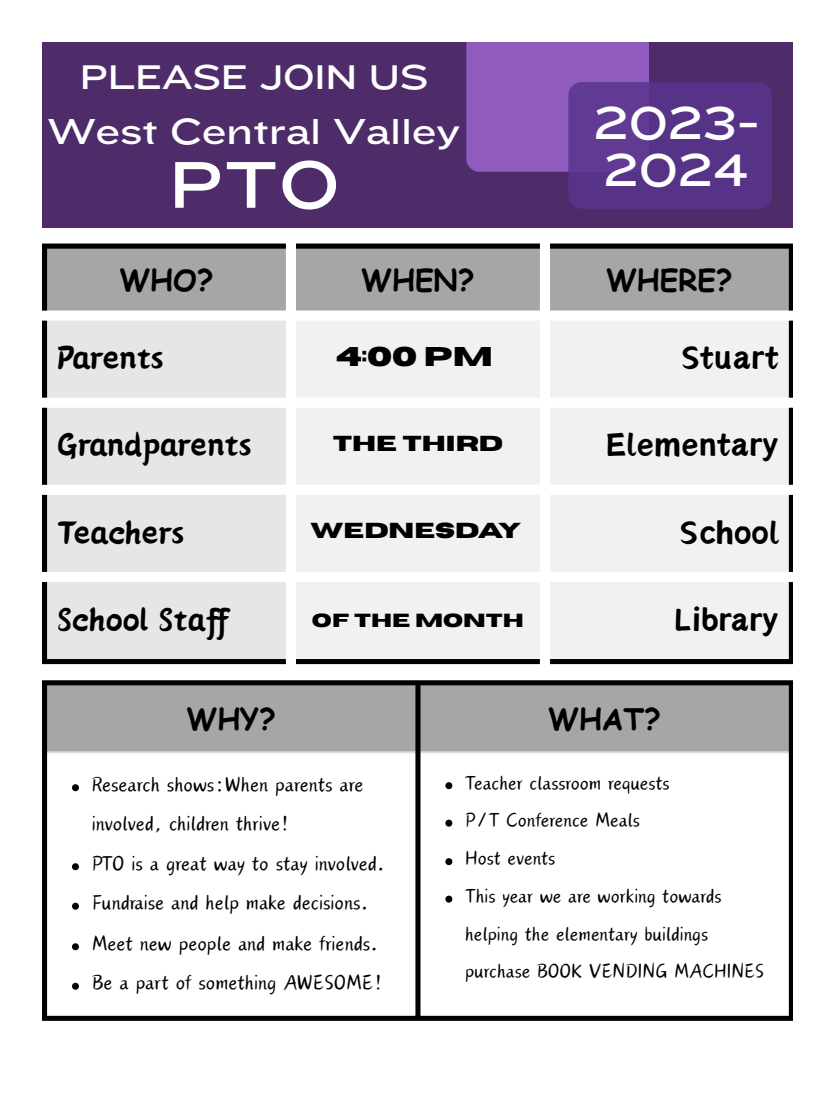
<style>
.page{position:relative;width:836px;height:1103px;background:#fff}
.page>*{position:absolute;margin:0;border:0;box-sizing:border-box;transform-origin:0 0}
.t1{font:68.55px "Knockout 34";color:#fff}
.t2{font:47.25px/47px "Knockout 34";letter-spacing:-.005em;color:#fff}
.t3{font:40.5px "Canva Li";color:#000}
.t4{font:40.5px "Canva Sword Like Dream";color:#000}
.t5{font:37.5px "Knockout 34";letter-spacing:-.005em;color:#fff}
.t6{font:35.55px "Knockout 34";letter-spacing:-.005em;color:#fff}
.t7{font:700 29.7px "Comic Sans MS";color:#000}
.t8{font:28.35px/39.5px "Canva Cake Shop";color:#000}
.t9{font:27px/37.5px "Canva Cake Shop";color:#000}
.t10{font:700 27px "Horizon";color:#000}
.t11{font:700 21.6px "Horizon";color:#000}
.t12{font:700 18.9px "Horizon";color:#000}
</style>
<div class="page">
<div style="left:42px;top:42px;width:750px;height:185px;background:#4e2c69"></div>
<div style="left:466px;top:42px;width:183px;height:130px;background:#8f5bbd"></div>
<div style="left:568px;top:82px;width:204px;height:127px;background:linear-gradient(to right,#5f3991,#553184);border-radius:13px"></div>
<div style="left:47px;top:249px;width:741px;height:61px;background:#a6a6a6"></div>
<svg style="left:42px;top:321px;width:244px;height:338px;background:#e8e8e8"></svg>
<svg style="left:296px;top:321px;width:496px;height:338px;fill:#f1f1f1"></svg>
<div style="left:42px;top:249px;width:5px;height:61px;background:#000"></div>
<div style="left:42px;top:244px;width:244px;height:5px;background:#000"></div>
<div style="left:296px;top:244px;width:244px;height:5px;background:#000"></div>
<svg style="left:788px;top:249px;width:4px;height:61px"></svg>
<div style="left:550px;top:244px;width:242px;height:5px;background:#000"></div>
<div style="left:42px;top:321px;width:5px;height:77px;background:#000"></div>
<svg style="left:788px;top:321px;width:4px;height:77px"></svg>
<div style="left:42px;top:408px;width:5px;height:77px;background:#000"></div>
<svg style="left:788px;top:408px;width:4px;height:77px"></svg>
<div style="left:42px;top:495px;width:5px;height:77px;background:#000"></div>
<svg style="left:788px;top:495px;width:4px;height:77px"></svg>
<div style="left:42px;top:582px;width:5px;height:77px;background:#000"></div>
<div style="left:42px;top:659px;width:244px;height:5px;background:#000"></div>
<div style="left:296px;top:659px;width:244px;height:5px;background:#000"></div>
<svg style="left:788px;top:582px;width:4px;height:77px"></svg>
<div style="left:550px;top:659px;width:242px;height:5px;background:#000"></div>
<div style="left:47px;top:685px;width:741px;height:66px;background:#a6a6a6"></div>
<svg style="left:72px;top:784px;width:7px;height:7px"></svg>
<svg style="left:72px;top:863px;width:7px;height:7px"></svg>
<svg style="left:72px;top:902px;width:7px;height:7px"></svg>
<svg style="left:72px;top:943px;width:7px;height:7px"></svg>
<svg style="left:72px;top:982px;width:7px;height:7px"></svg>
<svg style="left:445px;top:782px;width:7px;height:7px"></svg>
<svg style="left:445px;top:819px;width:7px;height:7px"></svg>
<svg style="left:445px;top:858px;width:7px;height:7px"></svg>
<svg style="left:445px;top:895px;width:7px;height:7px"></svg>
<hr style="left:47px;top:751px;width:741px;height:2px;background:#dbdbdb">
<div style="left:42px;top:685px;width:5px;height:331px;background:#000"></div>
<div style="left:415px;top:685px;width:5px;height:331px;background:#000"></div>
<svg style="left:788px;top:685px;width:4px;height:331px"></svg>
<div style="left:42px;top:680px;width:750px;height:5px;background:#000"></div>
<div style="left:42px;top:1016px;width:750px;height:5px;background:#000"></div>
<p class="t6" style="left:80px;top:55px;width:350px">PLEASE JOIN US</p>
<p class="t5" style="left:48px;top:108px;width:414px">West Central Valley</p>
<p class="t1" style="left:169px;top:142px;width:173px">PTO</p>
<p class="t2" style="left:594px;top:98px;width:167px">2023-<br>2024</p>
<p class="t7" style="left:119px;top:258px;width:96px">WHO?</p>
<p class="t7" style="left:361px;top:258px;width:115px">WHEN?</p>
<p class="t7" style="left:606px;top:258px;width:128px">WHERE?</p>
<p class="t3" style="left:57px;top:341px;width:108px">Parents</p>
<p class="t10" style="left:336px;top:344px;width:158px">4:00 PM</p>
<p class="t4" style="left:680px;top:339px;width:99px">Stuart</p>
<p class="t3" style="left:57px;top:428px;width:196px">Grandparents</p>
<p class="t11" style="left:333px;top:433px;width:172px">THE THIRD</p>
<p class="t4" style="left:605px;top:426px;width:175px">Elementary</p>
<p class="t3" style="left:57px;top:515px;width:129px">Teachers</p>
<p class="t11" style="left:310px;top:520px;width:212px">WEDNESDAY</p>
<p class="t4" style="left:679px;top:513px;width:101px">School</p>
<p class="t3" style="left:57px;top:602px;width:162px">School Staff</p>
<p class="t12" style="left:312px;top:611px;width:213px">OF THE MONTH</p>
<p class="t4" style="left:673px;top:600px;width:107px">Library</p>
<p class="t7" style="left:186px;top:697px;width:91px">WHY?</p>
<p class="t7" style="left:548px;top:697px;width:114px">WHAT?</p>
<p class="t8" style="left:92px;top:765px;width:273px">Research shows:When parents are involved, children thrive!</p>
<p class="t8" style="left:92px;top:844px;width:295px">PTO is a great way to stay involved.</p>
<p class="t8" style="left:92px;top:883px;width:278px">Fundraise and help make decisions.</p>
<p class="t8" style="left:92px;top:924px;width:288px">Meet new people and make friends.</p>
<p class="t8" style="left:92px;top:963px;width:293px">Be a part of something AWESOME!</p>
<p class="t9" style="left:465px;top:764px;width:206px">Teacher classroom requests</p>
<p class="t9" style="left:465px;top:802px;width:176px">P/T Conference Meals</p>
<p class="t9" style="left:465px;top:839px;width:92px">Host events</p>
<p class="t9" style="left:465px;top:878px;width:300px">This year we are working towards helping the elementary buildings purchase BOOK VENDING MACHINES</p>
</div>
